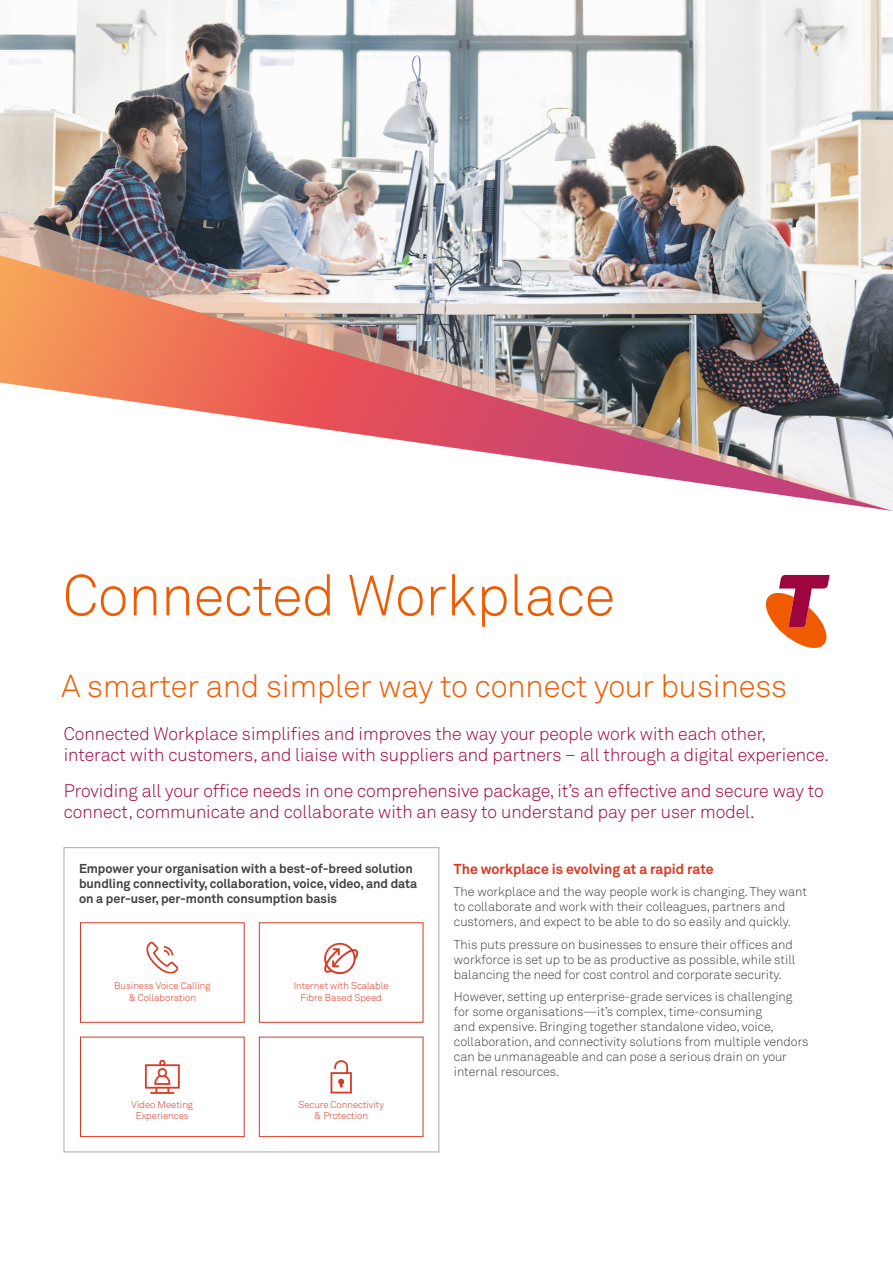
<style>
.page{position:relative;width:893px;height:1263px;background:#fff}
.page>*{position:absolute;margin:0;border:0;box-sizing:border-box;transform-origin:0 0}
.Heads__38pt{font:300 57px "Telstra Akkurat";color:#f05a00}
.Heads__21pt{font:300 31.5px "Telstra Akkurat";color:#f05a00}
.Intro__Pullout_12pt{font:300 18px/21px "Telstra Akkurat";color:#9e043e}
.Subhead__Bold_9_5pt{font:700 14.25px "Telstra Akkurat";color:#d93923}
.Body__Text__1_2sp{font:300 12.75px/15px "Telstra Akkurat";color:#414141}
.Subhead__Bold_8_5pt{font:700 12.75px/15px "Telstra Akkurat";color:#414141}
.Caption__Text_6_5pt{font:300 9.75px/11.2px "Telstra Akkurat";color:#d93923;text-align:center}
</style>
<div class="page">
<div style="left:64px;top:847px;width:375px;height:305px;border:1px solid #aaa"></div>
<img style="left:0;top:0;width:893px;height:208px">
<img style="left:0;top:208px;width:893px;height:47px">
<img style="left:0;top:255px;width:893px;height:256px">
<div style="left:80px;top:1037px;width:164px;height:100px;border:1px solid #d93923"></div>
<div style="left:259px;top:1037px;width:164px;height:100px;border:1px solid #d93923"></div>
<svg style="left:324px;top:942px;width:35px;height:33px"></svg>
<svg style="left:145px;top:1059px;width:35px;height:35px"></svg>
<svg style="left:331px;top:1060px;width:21px;height:33px"></svg>
<svg style="left:146px;top:942px;width:32px;height:31px"></svg>
<svg style="left:766px;top:575px;width:64px;height:73px"></svg>
<p class="Heads__38pt" style="left:63px;top:562px;width:553px">Connected Workplace</p>
<p class="Heads__21pt" style="left:62px;top:667px;width:727px">A smarter and simpler way to connect your business</p>
<p class="Intro__Pullout_12pt" style="left:64px;top:723px;width:767px">Connected Workplace simplifies and improves the way your people work with each other, interact with customers, and liaise with suppliers and partners – all through a digital experience.</p>
<p class="Intro__Pullout_12pt" style="left:64px;top:780px;width:762px">Providing all your office needs in one comprehensive package, it’s an effective and secure way to connect, communicate and collaborate with an easy to understand pay per user model.</p>
<p class="Subhead__Bold_8_5pt" style="left:79px;top:861px;width:340px">Empower your organisation with a best-of-breed solution bundling connectivity, collaboration, voice, video, and data on a per-user, per-month consumption basis</p>
<p class="Caption__Text_6_5pt" style="left:114px;top:980px;width:98px">Business Voice Calling &amp; Collaboration</p>
<p class="Caption__Text_6_5pt" style="left:294px;top:980px;width:96px">Internet with Scalable<br>Fibre Based Speed</p>
<p class="Caption__Text_6_5pt" style="left:132px;top:1099px;width:63px">Video Meeting<br>Experiences</p>
<p class="Caption__Text_6_5pt" style="left:298px;top:1099px;width:87px">Secure Connectivity &amp; Protection</p>
<p class="Subhead__Bold_9_5pt" style="left:454px;top:860px;width:261px">The workplace is evolving at a rapid rate</p>
<p class="Body__Text__1_2sp" style="left:454px;top:884px;width:355px">The workplace and the way people work is changing. They want to collaborate and work with their colleagues, partners and customers, and expect to be able to do so easily and quickly.</p>
<p class="Body__Text__1_2sp" style="left:454px;top:937px;width:343px">This puts pressure on businesses to ensure their offices and workforce is set up to be as productive as possible, while still balancing the need for cost control and corporate security.</p>
<p class="Body__Text__1_2sp" style="left:454px;top:989px;width:356px">However, setting up enterprise-grade services is challenging for some organisations—it’s complex, time-consuming<br>and expensive. Bringing together standalone video, voice, collaboration, and connectivity solutions from multiple vendors can be unmanageable and can pose a serious drain on your internal resources.</p>
</div>
